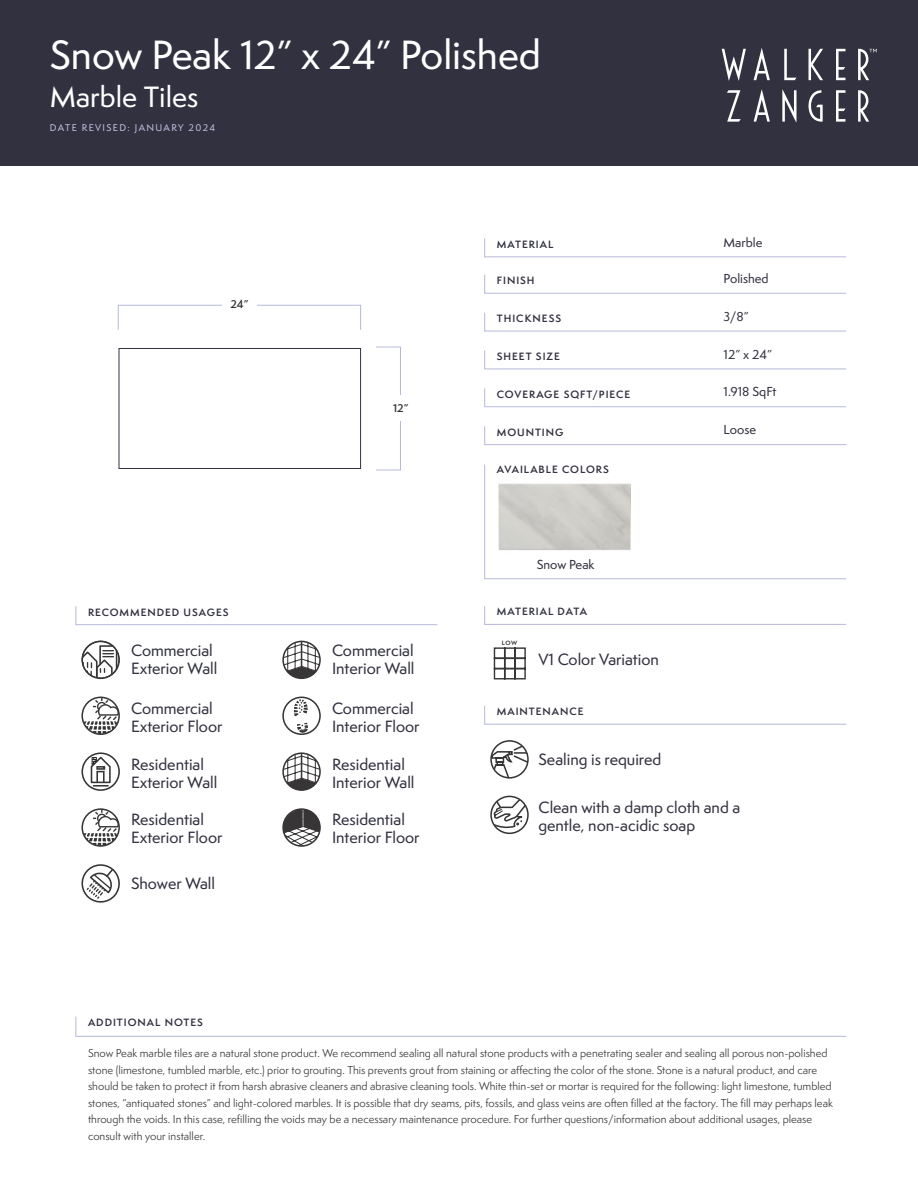
<style>
.page{position:relative;width:918px;height:1188px;background:#fff}
.page>*{position:absolute;margin:0;border:0;box-sizing:border-box;transform-origin:0 0}
.t1{font:500 37.5px "Semplicita Pro";color:#fff}
.t2{font:500 27px "Semplicita Pro";color:#fff}
.t3{font:500 15px/18px "Semplicita Pro";color:#313140}
.t4{font:500 12px "Semplicita Pro";color:#313140}
.t5{font:10.5px/16.5px "Semplicita Pro";color:#373535}
.t6{font:600 10.5px "Semplicita Pro";color:#373535}
.t7{font:600 9.75px "Semplicita Pro";letter-spacing:.1em;color:#313140}
.t8{font:500 9px "Semplicita Pro";letter-spacing:.15em;color:#bfbfe0}
.t9{font:700 5.7px "Semplicita Pro";color:#373535}
</style>
<div class="page">
<div style="left:0;top:0;width:918px;height:166px;background:#313140"></div>
<svg style="left:809px;top:49px;width:14px;height:31px"></svg>
<svg style="left:722px;top:49px;width:24px;height:32px"></svg>
<svg style="left:754px;top:48px;width:16px;height:32px"></svg>
<svg style="left:784px;top:49px;width:12px;height:31px"></svg>
<svg style="left:836px;top:49px;width:9px;height:31px"></svg>
<svg style="left:858px;top:90px;width:11px;height:32px"></svg>
<svg style="left:754px;top:90px;width:16px;height:32px"></svg>
<svg style="left:782px;top:90px;width:15px;height:32px"></svg>
<svg style="left:809px;top:90px;width:14px;height:32px"></svg>
<svg style="left:727px;top:90px;width:14px;height:32px"></svg>
<svg style="left:836px;top:90px;width:9px;height:32px"></svg>
<svg style="left:858px;top:49px;width:19px;height:31px"></svg>
<svg style="left:75px;top:606px;width:363px;height:19px"></svg>
<svg style="left:82px;top:644px;width:36px;height:34px"></svg>
<div style="left:81px;top:641px;width:39px;height:38px;border:2px solid #373535;border-radius:50%"></div>
<svg style="left:283px;top:641px;width:37px;height:37px"></svg>
<div style="left:282px;top:641px;width:39px;height:38px;border:2px solid #373535;border-radius:50%"></div>
<svg style="left:82px;top:697px;width:37px;height:37px"></svg>
<hr style="left:82px;top:720px;width:37px;height:1px;background:#fff">
<div style="left:81px;top:697px;width:39px;height:38px;border:2px solid #373535;border-radius:50%"></div>
<div style="left:282px;top:697px;width:39px;height:38px;border:2px solid #373535;border-radius:50%"></div>
<svg style="left:294px;top:699px;width:14px;height:17px"></svg>
<svg style="left:297px;top:723px;width:11px;height:10px"></svg>
<svg style="left:81px;top:864px;width:39px;height:39px"></svg>
<svg style="left:81px;top:752px;width:39px;height:39px"></svg>
<svg style="left:84px;top:810px;width:35px;height:36px"></svg>
<hr style="left:82px;top:832px;width:37px;height:1px;background:#fff">
<div style="left:81px;top:808px;width:39px;height:39px;border:2px solid #373535;border-radius:50%"></div>
<svg style="left:285px;top:755px;width:35px;height:35px"></svg>
<div style="left:282px;top:752px;width:39px;height:39px;border:2px solid #373535;border-radius:50%"></div>
<svg style="left:285px;top:811px;width:36px;height:36px"></svg>
<div style="left:282px;top:808px;width:39px;height:39px;border:2px solid #373535;border-radius:50%"></div>
<div style="left:490px;top:796px;width:39px;height:38px;border:2px solid #373535;border-radius:50%"></div>
<svg style="left:491px;top:796px;width:37px;height:34px"></svg>
<svg style="left:484px;top:606px;width:363px;height:19px"></svg>
<svg style="left:484px;top:706px;width:363px;height:19px"></svg>
<svg style="left:492px;top:742px;width:35px;height:34px"></svg>
<div style="left:490px;top:740px;width:39px;height:39px;border:2px solid #373535;border-radius:50%"></div>
<svg style="left:75px;top:1016px;width:772px;height:21px"></svg>
<div style="left:119px;top:348px;width:242px;height:121px;border:1px solid #313140"></div>
<div style="left:118px;top:305px;width:243px;height:25px;border:1px solid #b7b9da"></div>
<div style="left:222px;top:297px;width:35px;height:16px;background:#fff"></div>
<div style="left:376px;top:347px;width:25px;height:123px;border:1px solid #b7b9da"></div>
<div style="left:372px;top:396px;width:58px;height:25px;background:#fff"></div>
<svg style="left:484px;top:464px;width:363px;height:115px"></svg>
<svg style="left:484px;top:312px;width:363px;height:20px"></svg>
<svg style="left:484px;top:388px;width:363px;height:20px"></svg>
<svg style="left:484px;top:275px;width:363px;height:19px"></svg>
<svg style="left:484px;top:350px;width:363px;height:20px"></svg>
<svg style="left:484px;top:426px;width:363px;height:19px"></svg>
<svg style="left:484px;top:238px;width:363px;height:20px"></svg>
<img style="left:499px;top:481px;width:132px;height:72px">
<svg style="left:494px;top:647px;width:32px;height:32px"></svg>
<h1 class="t1" style="left:50px;top:28px;width:493px">Snow Peak 12” x 24” Polished</h1>
<h2 class="t2" style="left:50px;top:77px;width:150px">Marble Tiles</h2>
<p class="t8" style="left:50px;top:121px;width:167px">DATE REVISED: JANUARY 2024</p>
<p class="t6" style="left:230px;top:297px;width:20px">24”</p>
<p class="t6" style="left:393px;top:400px;width:17px">12”</p>
<p class="t7" style="left:88px;top:605px;width:142px">RECOMMENDED USAGES</p>
<h3 class="t3" style="left:131px;top:642px;width:88px">Commercial<br>Exterior Wall</h3>
<h3 class="t3" style="left:332px;top:642px;width:84px">Commercial<br>Interior Wall</h3>
<h3 class="t3" style="left:131px;top:699px;width:93px">Commercial<br>Exterior Floor</h3>
<h3 class="t3" style="left:332px;top:699px;width:89px">Commercial<br>Interior Floor</h3>
<h3 class="t3" style="left:131px;top:755px;width:88px">Residential<br>Exterior Wall</h3>
<h3 class="t3" style="left:131px;top:811px;width:93px">Residential<br>Exterior Floor</h3>
<h3 class="t3" style="left:332px;top:755px;width:84px">Residential<br>Interior Wall</h3>
<h3 class="t3" style="left:332px;top:811px;width:89px">Residential<br>Interior Floor</h3>
<h3 class="t3" style="left:131px;top:874px;width:85px">Shower Wall</h3>
<p class="t7" style="left:497px;top:237px;width:58px">MATERIAL</p>
<p class="t4" style="left:724px;top:234px;width:40px">Marble</p>
<p class="t7" style="left:497px;top:273px;width:39px">FINISH</p>
<p class="t7" style="left:497px;top:311px;width:66px">THICKNESS</p>
<p class="t7" style="left:497px;top:349px;width:65px">SHEET SIZE</p>
<p class="t7" style="left:497px;top:387px;width:135px">COVERAGE SQFT/PIECE</p>
<p class="t7" style="left:497px;top:425px;width:68px">MOUNTING</p>
<p class="t7" style="left:497px;top:463px;width:113px">AVAILABLE COLORS</p>
<p class="t4" style="left:537px;top:556px;width:59px">Snow Peak</p>
<p class="t7" style="left:497px;top:604px;width:92px">MATERIAL DATA</p>
<p class="t9" style="left:502px;top:639px;width:17px">LOW</p>
<h3 class="t3" style="left:538px;top:650px;width:122px">V1 Color Variation</h3>
<p class="t7" style="left:497px;top:704px;width:88px">MAINTENANCE</p>
<h3 class="t3" style="left:538px;top:750px;width:124px">Sealing is required</h3>
<p class="t4" style="left:724px;top:270px;width:47px">Polished</p>
<p class="t4" style="left:724px;top:308px;width:27px">3/8”</p>
<p class="t4" style="left:724px;top:346px;width:50px">12” x 24”</p>
<p class="t4" style="left:724px;top:383px;width:54px">1.918 SqFt</p>
<p class="t4" style="left:724px;top:421px;width:34px">Loose</p>
<h3 class="t3" style="left:538px;top:798px;width:203px">Clean with a damp cloth and a gentle, non-acidic soap</h3>
<p class="t7" style="left:88px;top:1015px;width:117px">ADDITIONAL NOTES</p>
<p class="t5" style="left:88px;top:1045px;width:746px">Snow Peak marble tiles are a natural stone product. We recommend sealing all natural stone products with a penetrating sealer and sealing all porous non-polished stone (limestone, tumbled marble, etc.) prior to grouting. This prevents grout from staining or affecting the color of the stone. Stone is a natural product, and care should be taken to protect it from harsh abrasive cleaners and abrasive cleaning tools. White thin-set or mortar is required for the following: light limestone, tumbled stones, “antiquated stones” and light-colored marbles. It is possible that dry seams, pits, fossils, and glass veins are often filled at the factory. The fill may perhaps leak through the voids. In this case, refilling the voids may be a necessary maintenance procedure. For further questions/information about additional usages, please consult with your installer.</p>
</div>
